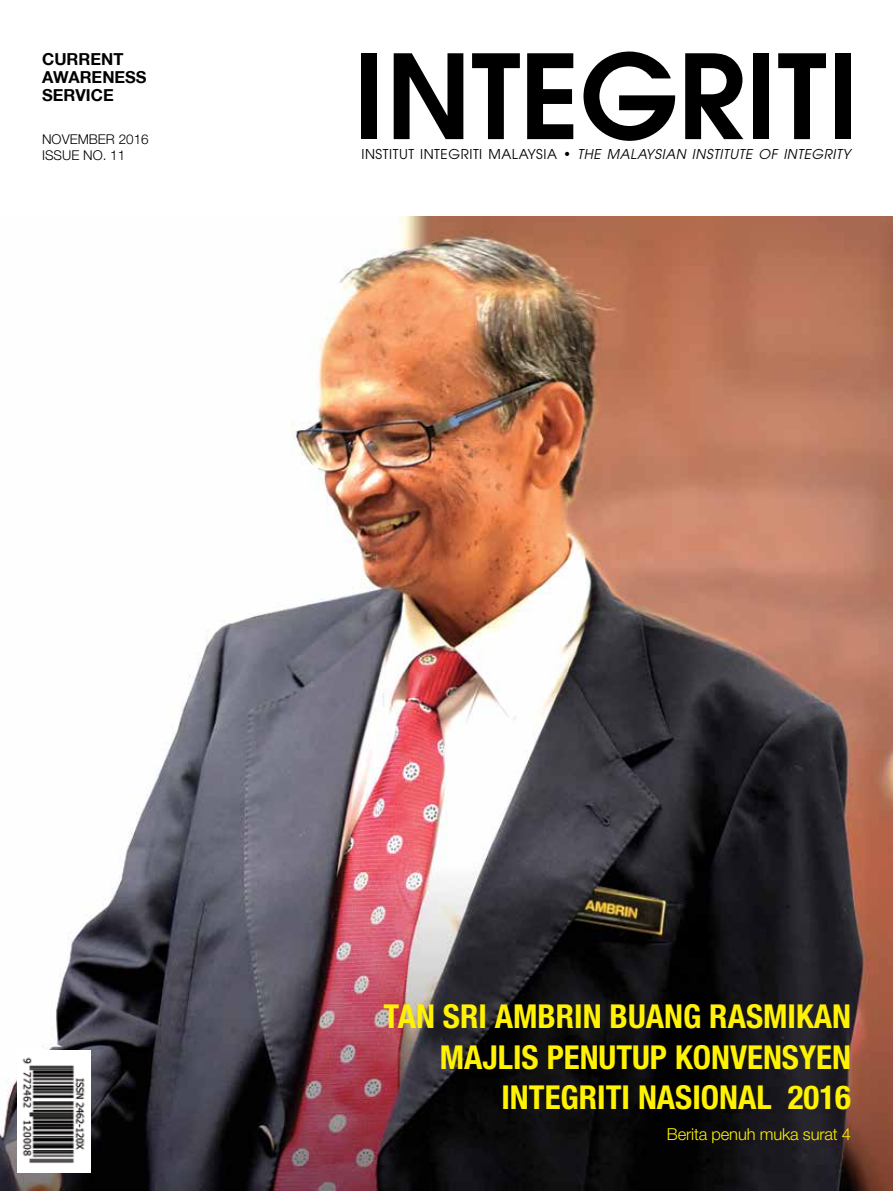
<style>
.page{position:relative;width:893px;height:1191px;background:#fff}
.page>*{position:absolute;margin:0;border:0;box-sizing:border-box;transform-origin:0 0}
.t1{font:700 condensed 33px/40.5px "Helvetica Neue LT Std";color:#fff203;text-align:right}
.t2{font:700 16.5px/18px "Helvetica 75";color:#000}
.t3{font:300 16.5px "Helvetica Neue LT Std";letter-spacing:-.01em;color:#fff200}
.t4{font:italic 13.5px "ITC Avant Garde Std";letter-spacing:.04em;color:#000}
.t5{font:300 13.5px/16.2px "Helvetica Neue LT Std";color:#000}
.s1{font-style:normal}
</style>
<div class="page">
<img style="left:0;top:216px;width:893px;height:975px">
<div style="left:361px;top:53px;width:16px;height:86px;background:#000"></div>
<svg style="left:394px;top:53px;width:69px;height:86px"></svg>
<svg style="left:472px;top:53px;width:48px;height:86px"></svg>
<svg style="left:527px;top:53px;width:46px;height:86px"></svg>
<svg style="left:583px;top:52px;width:92px;height:89px"></svg>
<div style="left:753px;top:53px;width:16px;height:86px;background:#000"></div>
<svg style="left:778px;top:53px;width:48px;height:86px"></svg>
<div style="left:835px;top:53px;width:15px;height:86px;background:#000"></div>
<svg style="left:685px;top:53px;width:58px;height:86px"></svg>
<img style="left:18px;top:1050px;width:72px;height:122px">
<p class="t2" style="left:42px;top:50px;width:106px">CURRENT<br>AWARENESS<br>SERVICE</p>
<p class="t5" style="left:42px;top:131px;width:108px">november 2016<br>Issue No. 11</p>
<p class="t4" style="left:361px;top:146px;width:490px"><span class="s1">INSTITUT INTEGRITI MALAYSIA •</span> THE MALAYSIAN INSTITUTE OF INTEGRITY</p>
<p class="t1" style="left:384px;top:995px;width:469px">TAN SRI AMBRIN BUANG RASMIKAN<br>MAJLIS PENUTUP KONVENSYEN<br>INTEGRITI NASIONAL 2016</p>
<p class="t3" style="left:667px;top:1123px;width:186px">Berita penuh muka surat 4</p>
</div>
